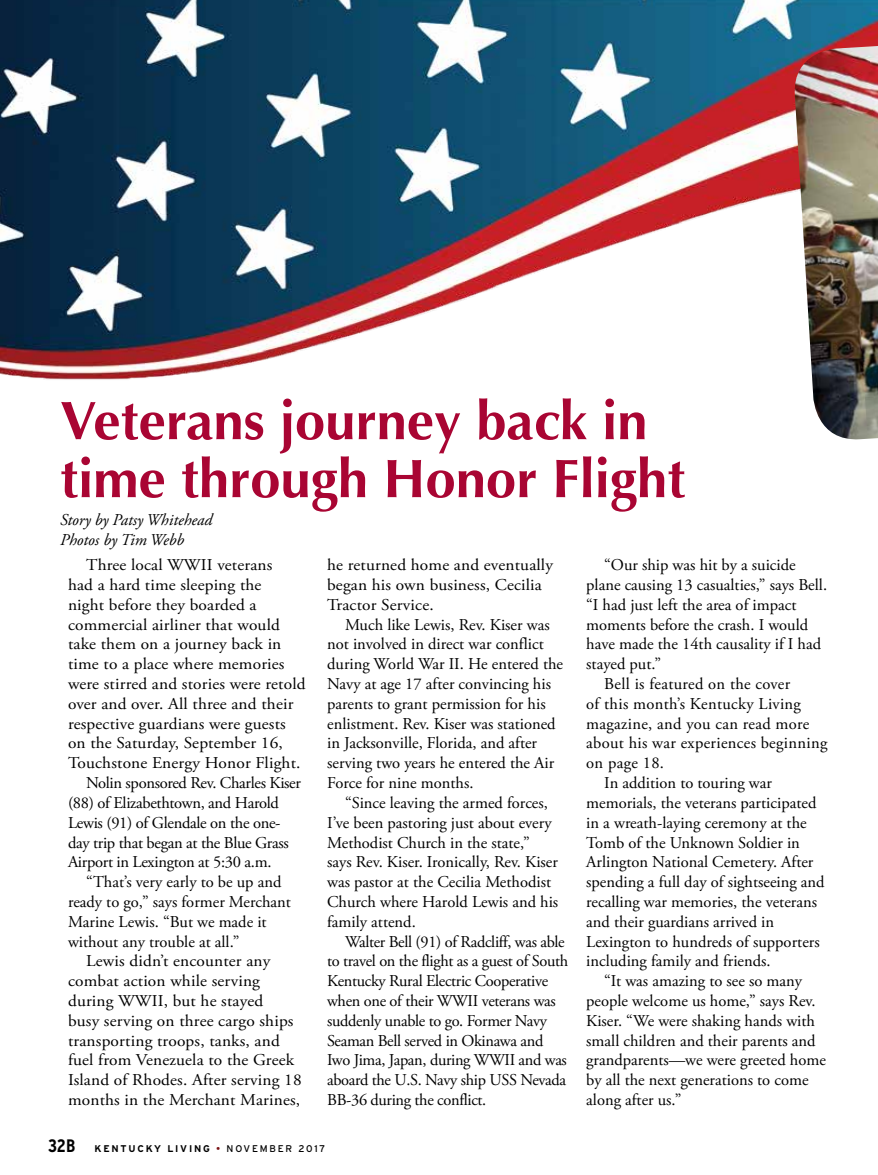
<style>
.page{position:relative;width:878px;height:1175px;background:#fff}
.page>*{position:absolute;margin:0;border:0;box-sizing:border-box;transform-origin:0 0}
.t1{font:700 54.3px/57.9px "Optima";color:#a90533}
.t2{font:700 condensed 18px "Interstate";color:#000}
.t3{font:16.5px/19.8px "Adobe Garamond Pro";color:#000}
.t4{font:16.5px/19.8px "Adobe Garamond Pro";color:#000;scale:1.05 1}
.t5{font:16.5px/19.8px "Adobe Garamond Pro";letter-spacing:-.02em;color:#000}
.t6{font:16.5px "Adobe Garamond Pro";letter-spacing:.02em;color:#000}
.t7{font:italic 16.5px/19.8px "Adobe Garamond Pro";color:#000}
.t8{font:700 9.75px "Interstate";letter-spacing:.18em;color:#000}
.s1{font-weight:400;color:#7a1315}
.s2{font-weight:400}
</style>
<div class="page">
<img style="left:0;top:0;width:878px;height:380px">
<img style="left:792px;top:46px;width:86px;height:394px">
<h1 class="t1" style="left:60px;top:392px;width:626px">Veterans journey back in time through Honor Flight</h1>
<p class="t7" style="left:60px;top:510px;width:154px">Story by Patsy Whitehead<br>Photos by Tim Webb</p>
<p class="t4" style="left:86px;top:555px;width:179px">Three local WWII veterans</p>
<p class="t4" style="left:68px;top:575px;width:186px">had a hard time sleeping the</p>
<p class="t4" style="left:68px;top:595px;width:181px">night before they boarded a</p>
<p class="t4" style="left:68px;top:615px;width:203px">commercial airliner that would</p>
<p class="t4" style="left:68px;top:635px;width:205px">take them on a journey back in</p>
<p class="t4" style="left:68px;top:654px;width:208px">time to a place where memories</p>
<p class="t4" style="left:68px;top:674px;width:228px">were stirred and stories were retold</p>
<p class="t4" style="left:68px;top:694px;width:216px">over and over. All three and their</p>
<p class="t4" style="left:68px;top:714px;width:209px">respective guardians were guests</p>
<p class="t4" style="left:68px;top:734px;width:206px">on the Saturday, September 16,</p>
<p class="t4" style="left:68px;top:753px;width:223px">Touchstone Energy Honor Flight.</p>
<p class="t5" style="left:86px;top:773px;width:216px">Nolin sponsored Rev. Charles Kiser</p>
<p class="t5" style="left:68px;top:793px;width:212px">(88) of Elizabethtown, and Harold</p>
<p class="t5" style="left:68px;top:813px;width:214px">Lewis (91) of Glendale on the one-</p>
<p class="t5" style="left:68px;top:833px;width:222px">day trip that began at the Blue Grass</p>
<p class="t5" style="left:68px;top:852px;width:205px">Airport in Lexington at 5:30 a.m.</p>
<p class="t3" style="left:86px;top:872px;width:197px">“That’s very early to be up and</p>
<p class="t3" style="left:68px;top:892px;width:224px">ready to go,” says former Merchant</p>
<p class="t3" style="left:68px;top:912px;width:200px">Marine Lewis. “But we made it</p>
<p class="t3" style="left:68px;top:932px;width:173px">without any trouble at all.”</p>
<p class="t4" style="left:86px;top:951px;width:177px">Lewis didn’t encounter any</p>
<p class="t4" style="left:68px;top:971px;width:184px">combat action while serving</p>
<p class="t4" style="left:68px;top:991px;width:187px">during WWII, but he stayed</p>
<p class="t4" style="left:68px;top:1011px;width:216px">busy serving on three cargo ships</p>
<p class="t4" style="left:68px;top:1031px;width:203px">transporting troops, tanks, and</p>
<p class="t4" style="left:68px;top:1050px;width:217px">fuel from Venezuela to the Greek</p>
<p class="t4" style="left:68px;top:1070px;width:224px">Island of Rhodes. After serving 18</p>
<p class="t4" style="left:68px;top:1090px;width:222px">months in the Merchant Marines,</p>
<p class="t4" style="left:327px;top:555px;width:216px">he returned home and eventually began his own business, Cecilia<br>Tractor Service.</p>
<p class="t3" style="left:327px;top:615px;width:237px;text-indent:18px">Much like Lewis, Rev. Kiser was not involved in direct war conflict during World War II. He entered the Navy at age 17 after convincing his parents to grant permission for his enlistment. Rev. Kiser was stationed in Jacksonville, Florida, and after serving two years he entered the Air Force for nine months.</p>
<p class="t3" style="left:327px;top:793px;width:233px;text-indent:18px">“Since leaving the armed forces,<br>I’ve been pastoring just about every<br>Methodist Church in the state,” says Rev. Kiser. Ironically, Rev. Kiser was pastor at the Cecilia Methodist<br>Church where Harold Lewis and his family attend.</p>
<p class="t5" style="left:327px;top:932px;width:242px;text-indent:18px">Walter Bell (91) of Radcliff, was able to travel on the flight as a guest of South Kentucky Rural Electric Cooperative when one of their WWII veterans was suddenly unable to go. Former Navy Seaman Bell served in Okinawa and Iwo Jima, Japan, during WWII and was aboard the U.S. Navy ship USS Nevada BB-36 during the conflict.</p>
<p class="t2" style="left:48px;top:1136px;width:29px">32B</p>
<p class="t8" style="left:95px;top:1143px;width:232px">KENTUCKY LIVING <span class="s1">•</span> <span class="s2">NOVEMBER 2017</span></p>
<p class="t3" style="left:604px;top:555px;width:193px">“Our ship was hit by a suicide</p>
<p class="t3" style="left:586px;top:575px;width:242px">plane causing 13 casualties,” says Bell.</p>
<p class="t3" style="left:586px;top:595px;width:212px">“I had just left the area of impact</p>
<p class="t3" style="left:586px;top:615px;width:223px">moments before the crash. I would</p>
<p class="t3" style="left:586px;top:635px;width:236px">have made the 14th causality if I had</p>
<p class="t3" style="left:586px;top:654px;width:76px">stayed put.”</p>
<p class="t6" style="left:604px;top:674px;width:187px">Bell is featured on the cover</p>
<p class="t6" style="left:586px;top:693px;width:216px">of this month’s Kentucky Living</p>
<p class="t6" style="left:586px;top:713px;width:224px">magazine, and you can read more</p>
<p class="t6" style="left:586px;top:733px;width:242px">about his war experiences beginning</p>
<p class="t3" style="left:586px;top:753px;width:79px">on page 18.</p>
<p class="t3" style="left:604px;top:773px;width:169px">In addition to touring war</p>
<p class="t3" style="left:586px;top:793px;width:232px">memorials, the veterans participated</p>
<p class="t3" style="left:586px;top:813px;width:222px">in a wreath-laying ceremony at the</p>
<p class="t3" style="left:586px;top:833px;width:215px">Tomb of the Unknown Soldier in</p>
<p class="t3" style="left:586px;top:852px;width:229px">Arlington National Cemetery. After</p>
<p class="t3" style="left:586px;top:872px;width:240px">spending a full day of sightseeing and</p>
<p class="t3" style="left:586px;top:892px;width:232px">recalling war memories, the veterans</p>
<p class="t3" style="left:586px;top:912px;width:189px">and their guardians arrived in</p>
<p class="t3" style="left:586px;top:932px;width:235px">Lexington to hundreds of supporters</p>
<p class="t3" style="left:586px;top:951px;width:186px">including family and friends.</p>
<p class="t3" style="left:604px;top:971px;width:199px">“It was amazing to see so many</p>
<p class="t3" style="left:586px;top:991px;width:231px">people welcome us home,” says Rev.</p>
<p class="t3" style="left:586px;top:1011px;width:230px">Kiser. “We were shaking hands with</p>
<p class="t3" style="left:586px;top:1031px;width:231px">small children and their parents and</p>
<p class="t3" style="left:586px;top:1050px;width:241px">grandparents—we were greeted home</p>
<p class="t3" style="left:586px;top:1070px;width:224px">by all the next generations to come</p>
<p class="t3" style="left:586px;top:1090px;width:97px">along after us.”</p>
</div>
